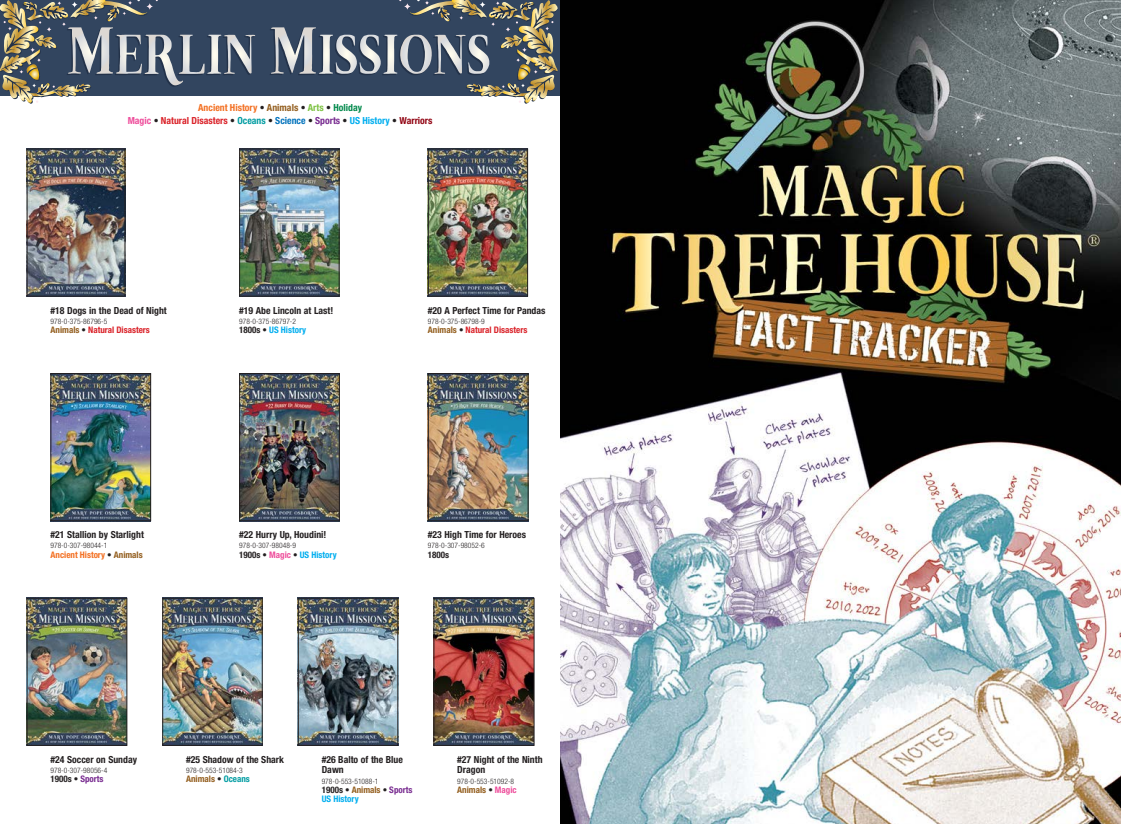
<style>
.page{position:relative;width:1121px;height:824px;background:#fff}
.page>*{position:absolute;margin:0;border:0;box-sizing:border-box;transform-origin:0 0}
.Spec_Title{font:700 condensed 9.75px/10.5px "Helvetica Neue";color:#231f20}
.t1{font:700 condensed 9.75px/13.5px "Helvetica Neue LT Std";color:#da2128;text-align:center}
.Theme{font:700 condensed 9px/9px "Helvetica Neue LT Std";color:#00aeef}
.Theme-2{font:700 condensed 9px "Helvetica Neue LT Std";color:#da2128}
.Theme-3{font:700 condensed 9px "Helvetica Neue LT Std";color:#935e1e}
.Theme-4{font:700 condensed 9px "Helvetica Neue LT Std";color:#f36f21}
.Theme-5{font:700 condensed 9px "Helvetica Neue LT Std";color:#231f20}
.ISBN{font:300 condensed 7.5px "Helvetica Neue LT Std";color:#231f20}
.s1{color:#f36f21}
.s2{color:#231f20}
.s3{color:#935e1e}
.s4{color:#7dc242}
.s5{color:#00894b}
.s6{color:#ee4d9b}
.s7{color:#009ca2}
.s8{color:#0072bc}
.s9{color:#782b90}
.s10{color:#00aeef}
.s11{color:#910312}
</style>
<div class="page">
<div style="left:0;top:0;width:560px;height:95px;background:#32455f"></div>
<svg style="left:0;top:0;width:254px;height:104px"></svg>
<svg style="left:270px;top:0;width:289px;height:104px"></svg>
<img style="left:29px;top:599px;width:96px;height:144px">
<div style="left:27px;top:597px;width:100px;height:148px;border:1px solid #231f20"></div>
<img style="left:164px;top:599px;width:97px;height:144px">
<div style="left:162px;top:597px;width:101px;height:148px;border:1px solid #231f20"></div>
<img style="left:300px;top:599px;width:96px;height:144px">
<div style="left:298px;top:597px;width:100px;height:148px;border:1px solid #231f20"></div>
<img style="left:435px;top:599px;width:97px;height:144px">
<div style="left:433px;top:597px;width:101px;height:148px;border:1px solid #231f20"></div>
<img style="left:52px;top:375px;width:97px;height:144px">
<div style="left:50px;top:373px;width:101px;height:148px;border:1px solid #231f20"></div>
<img style="left:241px;top:375px;width:97px;height:144px">
<div style="left:239px;top:373px;width:101px;height:148px;border:1px solid #231f20"></div>
<img style="left:430px;top:375px;width:96px;height:144px">
<div style="left:428px;top:373px;width:100px;height:148px;border:1px solid #231f20"></div>
<img style="left:29px;top:150px;width:94px;height:144px">
<div style="left:27px;top:148px;width:98px;height:148px;border:1px solid #231f20"></div>
<img style="left:241px;top:150px;width:96px;height:144px">
<div style="left:239px;top:148px;width:100px;height:148px;border:1px solid #231f20"></div>
<img style="left:430px;top:150px;width:96px;height:144px">
<div style="left:428px;top:148px;width:100px;height:148px;border:1px solid #231f20"></div>
<img style="left:560px;top:0;width:560px;height:824px">
<p class="t1" style="left:128px;top:100px;width:306px"><span class="s1">Ancient History</span> <span class="s2">•</span> <span class="s3">Animals</span> <span class="s2">•</span> <span class="s4">Arts</span> <span class="s2">•</span> <span class="s5">Holiday<br></span><span class="s6">Magic</span> <span class="s2">•</span> Natural Disasters <span class="s2">•</span> <span class="s7">Oceans</span> <span class="s2">•</span> <span class="s8">Science</span> <span class="s2">•</span> <span class="s9">Sports</span> <span class="s2">•</span> <span class="s10">US History</span> <span class="s2">•</span> <span class="s11">Warriors</span></p>
<p class="Spec_Title" style="left:50px;top:304px;width:118px">#18 Dogs in the Dead of Night</p>
<p class="ISBN" style="left:50px;top:317px;width:58px">978-0-375-86796-5</p>
<p class="Theme-2" style="left:50px;top:324px;width:101px"><span class="s3">Animals</span> <span class="s2">•</span> Natural Disasters</p>
<p class="Spec_Title" style="left:239px;top:304px;width:96px">#19 Abe Lincoln at Last!</p>
<p class="ISBN" style="left:239px;top:317px;width:58px">978-0-375-86797-2</p>
<p class="Theme" style="left:239px;top:325px;width:68px"><span class="s2">1800s •</span> US History</p>
<p class="Spec_Title" style="left:428px;top:304px;width:119px">#20 A Perfect Time for Pandas</p>
<p class="ISBN" style="left:428px;top:317px;width:58px">978-0-375-86798-9</p>
<p class="Theme-2" style="left:428px;top:324px;width:101px"><span class="s3">Animals</span> <span class="s2">•</span> Natural Disasters</p>
<p class="Spec_Title" style="left:50px;top:529px;width:95px">#21 Stallion by Starlight</p>
<p class="ISBN" style="left:50px;top:541px;width:58px">978-0-307-98044-1</p>
<p class="Theme-4" style="left:50px;top:549px;width:94px">Ancient History <span class="s2">•</span> <span class="s3">Animals</span></p>
<p class="Spec_Title" style="left:239px;top:529px;width:89px">#22 Hurry Up, Houdini!</p>
<p class="ISBN" style="left:239px;top:541px;width:58px">978-0-307-98048-9</p>
<p class="Theme" style="left:239px;top:549px;width:99px"><span class="s2">1900s •</span> <span class="s6">Magic</span> <span class="s2">•</span> US History</p>
<p class="Spec_Title" style="left:428px;top:529px;width:100px">#23 High Time for Heroes</p>
<p class="ISBN" style="left:428px;top:541px;width:58px">978-0-307-98052-6</p>
<p class="Theme-5" style="left:428px;top:549px;width:23px">1800s</p>
<p class="Spec_Title" style="left:50px;top:753px;width:88px">#24 Soccer on Sunday</p>
<p class="ISBN" style="left:50px;top:766px;width:58px">978-0-307-98056-4</p>
<p class="Theme-5" style="left:50px;top:773px;width:55px">1900s • <span class="s9">Sports</span></p>
<p class="Spec_Title" style="left:186px;top:753px;width:99px">#25 Shadow of the Shark</p>
<p class="ISBN" style="left:186px;top:766px;width:58px">978-0-553-51084-3</p>
<p class="Theme-3" style="left:186px;top:773px;width:65px">Animals <span class="s2">•</span> <span class="s7">Oceans</span></p>
<p class="Spec_Title" style="left:322px;top:753px;width:83px">#26 Balto of the Blue<br>Dawn</p>
<p class="ISBN" style="left:322px;top:776px;width:58px">978-0-553-51088-1</p>
<p class="Theme" style="left:322px;top:784px;width:92px"><span class="s2">1900s •</span> <span class="s3">Animals</span> <span class="s2">•</span> <span class="s9">Sports<br></span>US History</p>
<p class="Spec_Title" style="left:457px;top:753px;width:87px">#27 Night of the Ninth<br>Dragon</p>
<p class="ISBN" style="left:457px;top:776px;width:58px">978-0-553-51092-8</p>
<p class="Theme-3" style="left:457px;top:783px;width:61px">Animals <span class="s2">•</span> <span class="s6">Magic</span></p>
</div>
